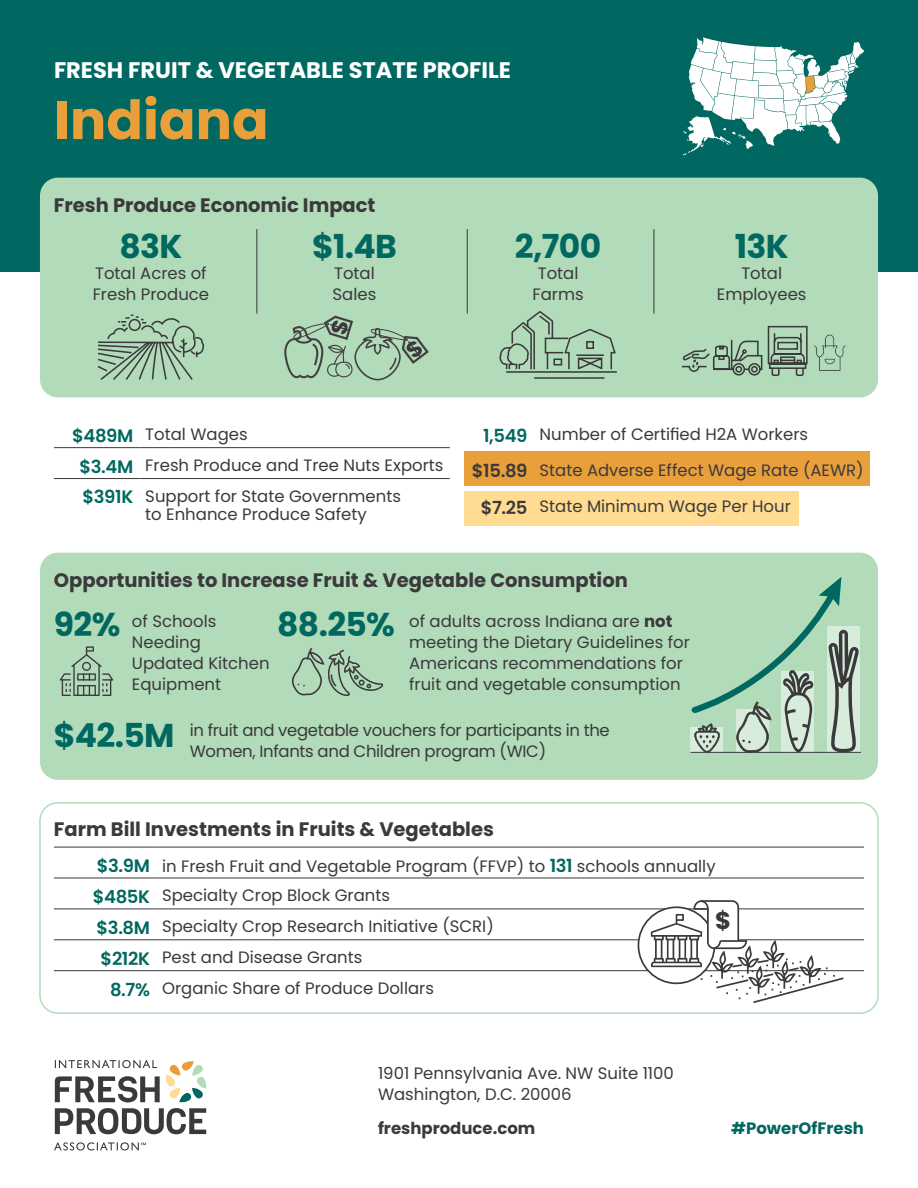
<style>
.page{position:relative;width:918px;height:1188px;background:#fff}
.page>*{position:absolute;margin:0;border:0;box-sizing:border-box;transform-origin:0 0}
.t1{font:700 54px "Poppins";color:#e99f3a}
.t2{font:700 33px "Poppins";letter-spacing:-.02em;color:#006860}
.t3{font:700 24.3px "Poppins";color:#3b393c}
.t4{font:700 22.5px "Poppins";color:#fff}
.t5{font:700 19.5px "Poppins";color:#3b393c}
.t6{font:600 18px "Poppins";letter-spacing:-.02em;color:#006860}
.t7{font:600 18px "Poppins";color:#3b393c}
.Body{font:16.5px/21px "Poppins";color:#3b393c}
.Body-2{font:16.5px/21px "Poppins";letter-spacing:-.02em;color:#3b393c}
.Body-3{font:700 16.5px "Poppins";color:#3b393c}
.Body-4{font:700 16.5px "Poppins";color:#006860}
.s1{font-weight:700}
.s2{font-weight:600;font-size:18px;color:#006860}
</style>
<div class="page">
<div style="left:464px;top:452px;width:405px;height:34px;background:#e99f3a"></div>
<div style="left:464px;top:491px;width:335px;height:35px;background:#ffdc91"></div>
<div style="left:0;top:0;width:918px;height:272px;background:#006860"></div>
<div style="left:40px;top:178px;width:838px;height:219px;background:#b2dbb9;border-radius:18px"></div>
<div style="left:39px;top:802px;width:840px;height:212px;border:2px solid #b2dbb9;border-radius:18px"></div>
<svg style="left:54px;top:1060px;width:152px;height:90px"></svg>
<hr style="left:54px;top:447px;width:85px;height:1px;background:#3b393c">
<hr style="left:139px;top:447px;width:311px;height:1px;background:#3b393c">
<hr style="left:54px;top:478px;width:85px;height:1px;background:#3b393c">
<hr style="left:139px;top:478px;width:311px;height:1px;background:#3b393c">
<div style="left:40px;top:553px;width:838px;height:227px;background:#b2dbb9;border-radius:18px"></div>
<svg style="left:60px;top:646px;width:53px;height:50px"></svg>
<svg style="left:291px;top:648px;width:92px;height:48px"></svg>
<div style="left:827px;top:626px;width:33px;height:126px;background:#d7ecda"></div>
<svg style="left:690px;top:577px;width:169px;height:176px"></svg>
<hr style="left:691px;top:752px;width:170px;height:1px;background:#3b393c">
<hr style="left:256px;top:229px;width:1px;height:85px;background:#3b393c">
<hr style="left:467px;top:229px;width:1px;height:85px;background:#3b393c">
<hr style="left:654px;top:229px;width:1px;height:85px;background:#3b393c">
<hr style="left:54px;top:847px;width:102px;height:1px;background:#3b393c">
<hr style="left:156px;top:847px;width:708px;height:1px;background:#3b393c">
<hr style="left:54px;top:878px;width:102px;height:1px;background:#3b393c">
<hr style="left:156px;top:878px;width:708px;height:1px;background:#3b393c">
<hr style="left:54px;top:909px;width:102px;height:1px;background:#3b393c">
<hr style="left:156px;top:909px;width:708px;height:1px;background:#3b393c">
<hr style="left:54px;top:940px;width:102px;height:1px;background:#3b393c">
<hr style="left:156px;top:940px;width:708px;height:1px;background:#3b393c">
<hr style="left:54px;top:970px;width:102px;height:1px;background:#3b393c">
<hr style="left:156px;top:970px;width:708px;height:1px;background:#3b393c">
<svg style="left:97px;top:314px;width:107px;height:66px"></svg>
<svg style="left:499px;top:312px;width:118px;height:67px"></svg>
<svg style="left:638px;top:907px;width:76px;height:76px"></svg>
<svg style="left:650px;top:900px;width:195px;height:103px"></svg>
<svg style="left:284px;top:315px;width:145px;height:65px"></svg>
<svg style="left:681px;top:325px;width:165px;height:51px"></svg>
<svg style="left:683px;top:37px;width:181px;height:119px"></svg>
<h3 class="t4" style="left:54px;top:57px;width:458px">FRESH FRUIT &amp; VEGETABLE STATE PROFILE</h3>
<h1 class="t1" style="left:54px;top:89px;width:216px">Indiana</h1>
<h4 class="t5" style="left:54px;top:194px;width:323px">Fresh Produce Economic Impact</h4>
<h2 class="t2" style="left:119px;top:227px;width:65px">83K</h2>
<p class="Body" style="left:93px;top:262px;width:118px">Total Acres of<br>Fresh Produce</p>
<h2 class="t2" style="left:312px;top:227px;width:86px">$1.4B</h2>
<p class="Body" style="left:333px;top:262px;width:45px">Total<br>Sales</p>
<h2 class="t2" style="left:515px;top:227px;width:88px">2,700</h2>
<p class="Body" style="left:532px;top:262px;width:53px;text-align:center">Total<br>Farms</p>
<h2 class="t2" style="left:735px;top:227px;width:56px">13K</h2>
<p class="Body" style="left:717px;top:262px;width:91px;text-align:center">Total<br>Employees</p>
<h2 class="t6" style="left:72px;top:425px;width:63px">$489M</h2>
<h2 class="Body" style="left:145px;top:424px;width:104px">Total Wages</h2>
<h2 class="t6" style="left:483px;top:425px;width:46px">1,549</h2>
<h2 class="Body" style="left:540px;top:424px;width:270px">Number of Certified H2A Workers</h2>
<h2 class="t6" style="left:79px;top:456px;width:55px">$3.4M</h2>
<h2 class="Body" style="left:145px;top:455px;width:300px">Fresh Produce and Tree Nuts Exports</h2>
<h2 class="t6" style="left:82px;top:487px;width:52px">$391K</h2>
<h2 class="Body" style="left:145px;top:487px;width:257px;line-height:18px">Support for State Governments to Enhance Produce Safety</h2>
<h2 class="t7" style="left:472px;top:461px;width:57px">$15.89</h2>
<h2 class="Body" style="left:540px;top:460px;width:326px">State Adverse Effect Wage Rate (AEWR)</h2>
<h2 class="t7" style="left:481px;top:497px;width:48px">$7.25</h2>
<h2 class="Body" style="left:540px;top:496px;width:253px">State Minimum Wage Per Hour</h2>
<h4 class="t5" style="left:54px;top:569px;width:576px">Opportunities to Increase Fruit &amp; Vegetable Consumption</h4>
<h2 class="t2" style="left:54px;top:605px;width:68px">92%</h2>
<h2 class="t2" style="left:277px;top:605px;width:119px">88.25%</h2>
<p class="Body" style="left:132px;top:611px;width:139px">of Schools<br>Needing<br>Updated Kitchen<br>Equipment</p>
<p class="Body-2" style="left:190px;top:719px;width:422px">in fruit and vegetable vouchers for participants in the<br>Women, Infants and Children program (WIC)</p>
<p class="Body" style="left:409px;top:611px;width:282px">of adults across Indiana are <span class="s1">not </span>meeting the Dietary Guidelines for Americans recommendations for fruit and vegetable consumption</p>
<h2 class="t2" style="left:54px;top:716px;width:122px">$42.5M</h2>
<h4 class="t5" style="left:54px;top:818px;width:442px">Farm Bill Investments in Fruits &amp; Vegetables</h4>
<h2 class="t6" style="left:97px;top:855px;width:55px">$3.9M</h2>
<h2 class="Body" style="left:162px;top:856px;width:555px">in Fresh Fruit and Vegetable Program (FFVP) to <span class="s2">131</span> schools annually</h2>
<h2 class="t6" style="left:93px;top:886px;width:59px">$485K</h2>
<h2 class="Body" style="left:162px;top:885px;width:230px">Specialty Crop Block Grants</h2>
<h2 class="t6" style="left:97px;top:917px;width:55px">$3.8M</h2>
<h2 class="Body" style="left:162px;top:916px;width:333px">Specialty Crop Research Initiative (SCRI)</h2>
<h2 class="t6" style="left:101px;top:948px;width:51px">$212K</h2>
<h2 class="Body" style="left:162px;top:947px;width:202px">Pest and Disease Grants</h2>
<h2 class="t6" style="left:110px;top:979px;width:41px">8.7%</h2>
<h2 class="Body" style="left:162px;top:978px;width:273px">Organic Share of Produce Dollars</h2>
<h3 class="t3" style="left:715px;top:906px;width:17px">$</h3>
<p class="Body" style="left:378px;top:1062px;width:297px">1901 Pennsylvania Ave. NW Suite 1100<br>Washington, D.C. 20006</p>
<p class="Body-3" style="left:378px;top:1119px;width:159px">freshproduce.com</p>
<p class="Body-4" style="left:731px;top:1119px;width:134px">#PowerOfFresh</p>
</div>
